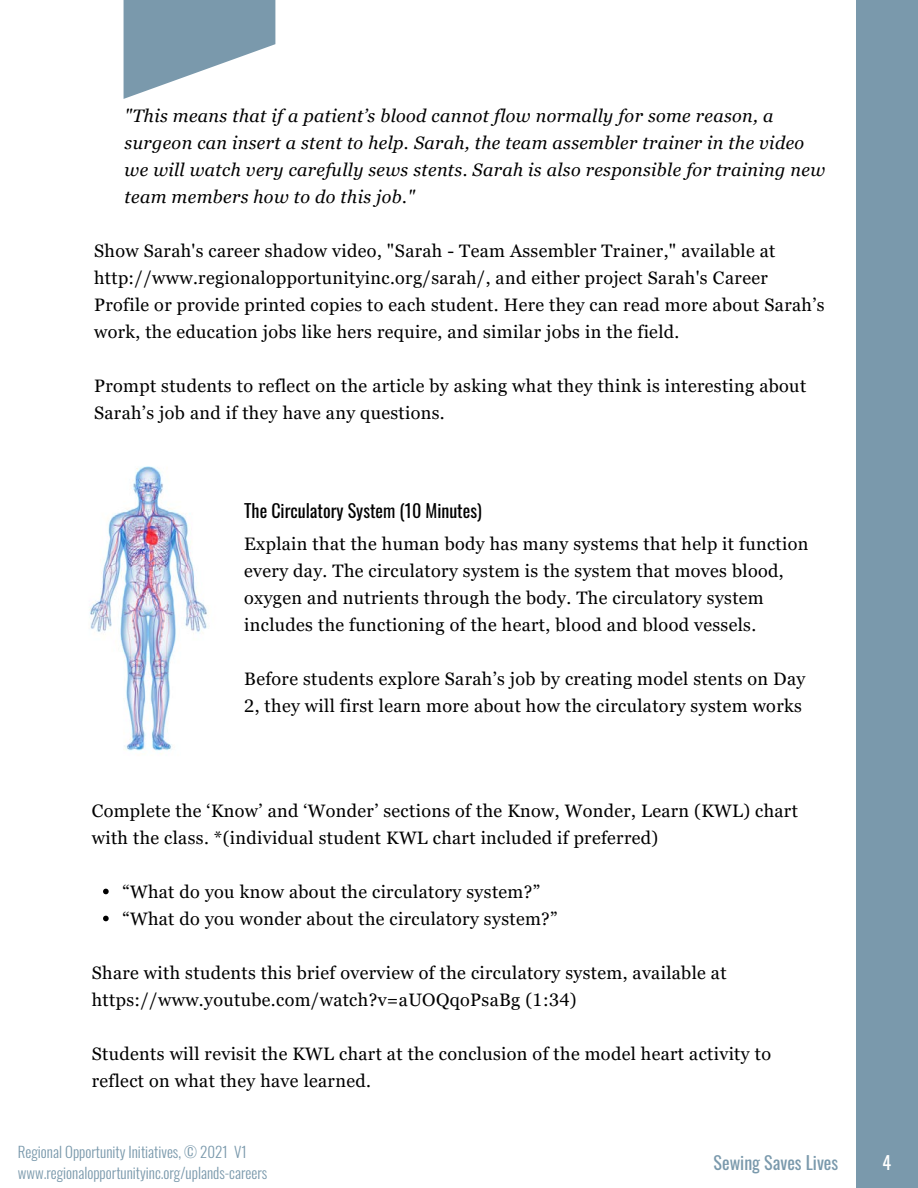
<style>
.page{position:relative;width:918px;height:1188px;background:#fff}
.page>*{position:absolute;margin:0;border:0;box-sizing:border-box;transform-origin:0 0}
.t1{font:18px/27px "Georgia Pro";letter-spacing:.02em;color:#000}
.t2{font:italic 18px/27px "Georgia Pro";letter-spacing:.02em;color:#000}
.t3{font:18px "Oswald";color:#000}
.t4{font:18px "Oswald";color:#7a99ac}
.t5{font:18px "Oswald";color:#fff}
.t6{font:300 15px/20.2px "Oswald";color:#7a99ac}
</style>
<div class="page">
<div style="left:856px;top:0;width:62px;height:1188px;background:#7a99ac"></div>
<svg style="left:124px;top:0;width:151px;height:99px"></svg>
<img style="left:89px;top:466px;width:119px;height:288px">
<svg style="left:103px;top:889px;width:6px;height:5px"></svg>
<svg style="left:103px;top:916px;width:6px;height:5px"></svg>
<p class="t2" style="left:125px;top:102px;width:702px">"This means that if a patient’s blood cannot flow normally for some reason, a surgeon can insert a stent to help. Sarah, the team assembler trainer in the video we will watch very carefully sews stents. Sarah is also responsible for training new team members how to do this job."</p>
<p class="t1" style="left:94px;top:237px;width:732px">Show Sarah's career shadow video, "Sarah - Team Assembler Trainer," available at http://www.regionalopportunityinc.org/sarah/, and either project Sarah's Career Profile or provide printed copies to each student. Here they can read more about Sarah’s work, the education jobs like hers require, and similar jobs in the field.</p>
<p class="t1" style="left:94px;top:372px;width:714px">Prompt students to reflect on the article by asking what they think is interesting about<br>Sarah’s job and if they have any questions.</p>
<p class="t3" style="left:244px;top:495px;width:239px">The Circulatory System (10 Minutes)</p>
<p class="t1" style="left:244px;top:530px;width:566px">Explain that the human body has many systems that help it function every day. The circulatory system is the system that moves blood, oxygen and nutrients through the body. The circulatory system includes the functioning of the heart, blood and blood vessels.</p>
<p class="t1" style="left:244px;top:665px;width:563px">Before students explore Sarah’s job by creating model stents on Day<br>2, they will first learn more about how the circulatory system works</p>
<p class="t1" style="left:92px;top:797px;width:708px">Complete the ‘Know’ and ‘Wonder’ sections of the Know, Wonder, Learn (KWL) chart with the class. *(individual student KWL chart included if preferred)</p>
<p class="t1" style="left:122px;top:878px;width:419px">“What do you know about the circulatory system?”</p>
<p class="t1" style="left:122px;top:905px;width:437px">“What do you wonder about the circulatory system?”</p>
<p class="t1" style="left:92px;top:959px;width:636px">Share with students this brief overview of the circulatory system, available at https://www.youtube.com/watch?v=aUOQqoPsaBg (1:34)</p>
<p class="t1" style="left:92px;top:1040px;width:681px">Students will revisit the KWL chart at the conclusion of the model heart activity to reflect on what they have learned.</p>
<p class="t6" style="left:18px;top:1140px;width:251px">Regional Opportunity Initiatives, © 2021 V1 www.regionalopportunityinc.org/uplands-careers</p>
<p class="t4" style="left:714px;top:1147px;width:126px">Sewing Saves Lives</p>
<p class="t5" style="left:882px;top:1147px;width:10px">4</p>
</div>
